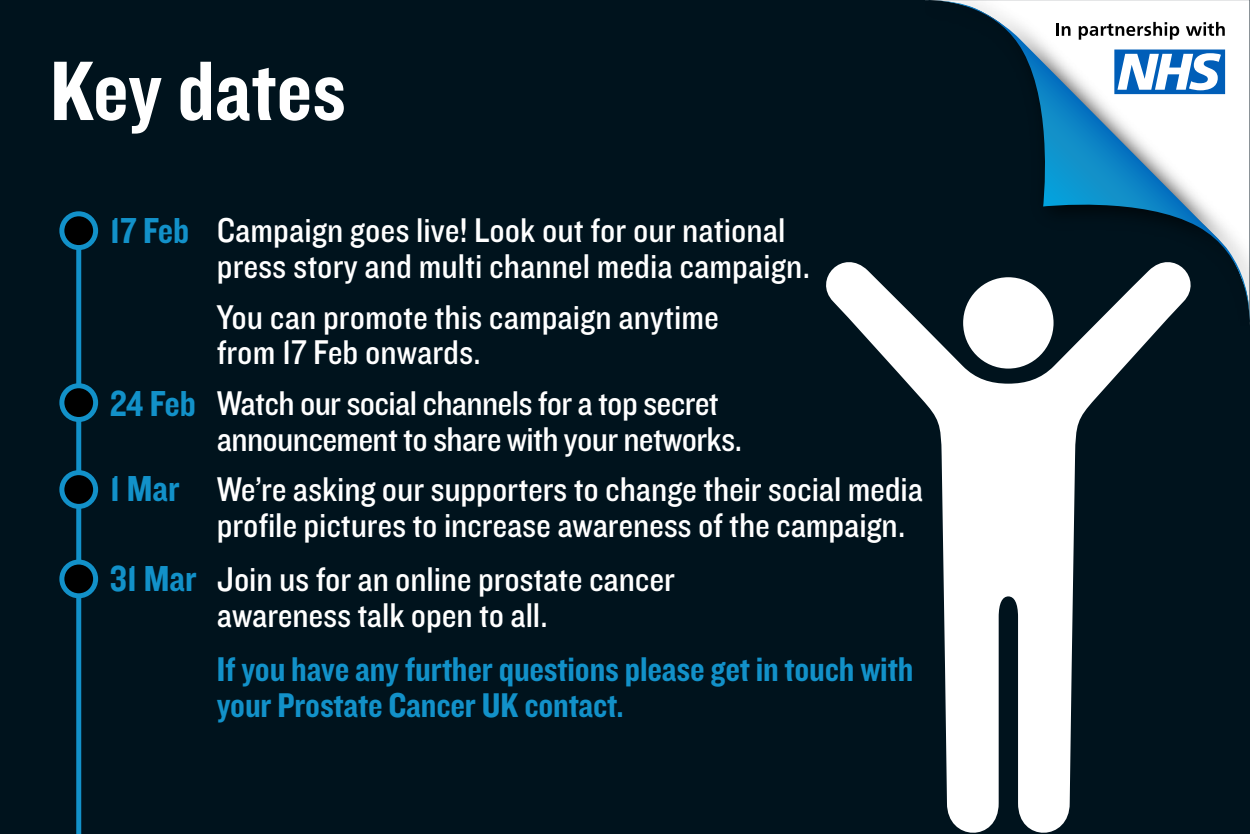
<style>
.page{position:relative;width:1250px;height:834px;background:#00131d}
.page>*{position:absolute;margin:0;border:0;box-sizing:border-box;transform-origin:0 0}
.t1{font:87.5px "Knockout 50 Welterweight";color:#fff}
.t2{font:37.5px "Knockout 50 Welterweight";color:#1291c9}
.t3{font:35.62px/35.6px "Knockout 30 Junior Welterwt";letter-spacing:-.005em;color:#fff}
.t4{font:35.62px/35.6px "Knockout 50 Welterweight";letter-spacing:-.005em;color:#1291c9}
</style>
<div class="page">
<svg style="left:925px;top:0;width:325px;height:325px"></svg>
<svg style="left:1114px;top:50px;width:111px;height:44px;background:#77a9d9"></svg>
<svg style="left:1056px;top:23px;width:15px;height:13px"></svg>
<svg style="left:1079px;top:22px;width:100px;height:18px;background:#b3b3b3"></svg>
<svg style="left:1186px;top:22px;width:39px;height:14px"></svg>
<div style="left:76px;top:221px;width:5px;height:613px;background:#1291c9"></div>
<svg style="left:62px;top:214px;width:34px;height:34px"></svg>
<div style="left:59px;top:211px;width:39px;height:39px;border:5px solid #1291c9;border-radius:50%"></div>
<svg style="left:62px;top:386px;width:34px;height:33px"></svg>
<div style="left:59px;top:383px;width:39px;height:39px;border:5px solid #1291c9;border-radius:50%"></div>
<svg style="left:826px;top:246px;width:379px;height:587px"></svg>
<svg style="left:62px;top:472px;width:34px;height:34px"></svg>
<div style="left:59px;top:470px;width:39px;height:39px;border:5px solid #1291c9;border-radius:50%"></div>
<svg style="left:62px;top:562px;width:34px;height:34px"></svg>
<div style="left:59px;top:559px;width:39px;height:39px;border:5px solid #1291c9;border-radius:50%"></div>
<h1 class="t1" style="left:50px;top:33px;width:298px">Key dates</h1>
<p class="t2" style="left:110px;top:205px;width:81px">17 Feb</p>
<p class="t2" style="left:110px;top:378px;width:88px">24 Feb</p>
<p class="t2" style="left:110px;top:464px;width:72px">1 Mar</p>
<p class="t2" style="left:110px;top:554px;width:89px">31 Mar</p>
<p class="t3" style="left:217px;top:211px;width:595px">Campaign goes live! Look out for our national press story and multi channel media campaign.</p>
<p class="t3" style="left:217px;top:297px;width:503px">You can promote this campaign anytime from 17 Feb onwards.</p>
<p class="t3" style="left:217px;top:384px;width:527px">Watch our social channels for a top secret announcement to share with your networks.</p>
<p class="t3" style="left:217px;top:470px;width:708px">We’re asking our supporters to change their social media profile pictures to increase awareness of the campaign.</p>
<p class="t3" style="left:217px;top:560px;width:459px">Join us for an online prostate cancer awareness talk open to all.</p>
<p class="t4" style="left:217px;top:650px;width:698px">If you have any further questions please get in touch with your Prostate Cancer UK contact.</p>
</div>
